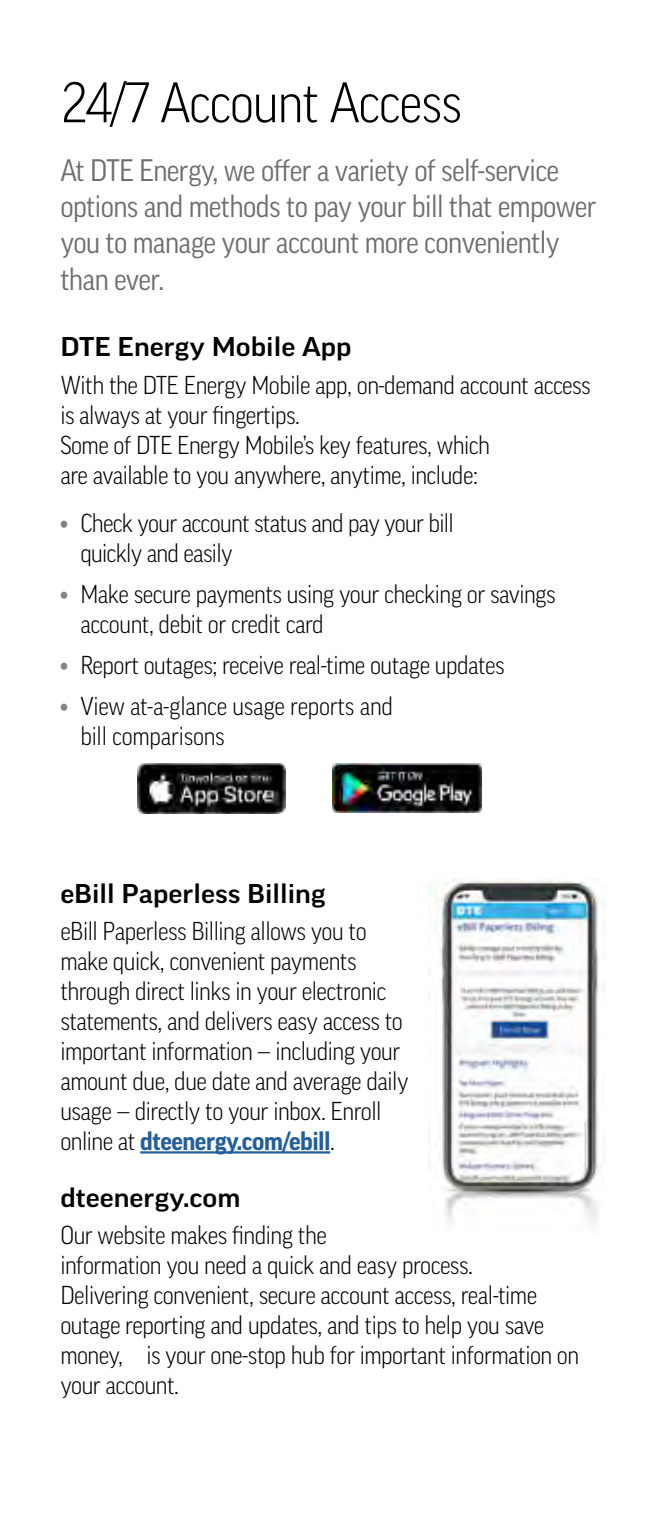
<style>
.page{position:relative;width:661px;height:1530px;background:#fff}
.page>*{position:absolute;margin:0;border:0;box-sizing:border-box;transform-origin:0 0}
.t1{font:300 55px "Good Pro Narr";letter-spacing:-.02em;color:#000}
.t2{font:30px/36.2px "Good Pro Narr";letter-spacing:-.02em;color:#6d6e71}
.t3{font:500 expanded 26.25px "Good Pro";color:#000}
.t4{font:300 25px/30px "Good Pro Narr";letter-spacing:-.02em;color:#000}
.t5{font:700 25px "Good Pro";letter-spacing:-.02em;color:#215e9e}
.s1{font-family:"Good Pro";font-weight:700;color:#808285}
.s2{font-family:"Good Pro Narr";font-weight:300;color:#000}
</style>
<div class="page">
<hr style="left:140px;top:1151px;width:190px;height:3px;background:#215e9e">
<img style="left:428px;top:879px;width:177px;height:345px">
<img style="left:137px;top:764px;width:148px;height:49px">
<img style="left:333px;top:764px;width:148px;height:49px">
<h1 class="t1" style="left:60px;top:71px;width:403px">24/7 Account Access</h1>
<p class="t2" style="left:60px;top:152px;width:537px">At DTE Energy, we offer a variety of self-service options and methods to pay your bill that empower you to manage your account more conveniently than ever.</p>
<p class="t3" style="left:60px;top:332px;width:293px">DTE Energy Mobile App</p>
<p class="t4" style="left:60px;top:370px;width:532px">With the DTE Energy Mobile app, on-demand account access is always at your fingertips.<br>Some of DTE Energy Mobile’s key features, which<br>are available to you anywhere, anytime, include:</p>
<p class="t4" style="left:80px;top:508px;width:375px;text-indent:-20px"><span class="s1">•</span> Check your account status and pay your bill quickly and easily</p>
<p class="t4" style="left:80px;top:579px;width:477px;text-indent:-20px"><span class="s1">•</span> Make secure payments using your checking or savings account, debit or credit card</p>
<p class="t4" style="left:60px;top:650px;width:446px"><span class="s1">•</span> Report outages; receive real-time outage updates</p>
<p class="t4" style="left:80px;top:691px;width:314px;text-indent:-20px"><span class="s1">•</span> View at-a-glance usage reports and bill comparisons</p>
<p class="t3" style="left:60px;top:878px;width:267px">eBill Paperless Billing</p>
<p class="t4" style="left:60px;top:916px;width:350px">eBill Paperless Billing allows you to make quick, convenient payments through direct links in your electronic statements, and delivers easy access to important information — including your amount due, due date and average daily usage — directly to your inbox. Enroll</p>
<p class="t5" style="left:60px;top:1127px;width:276px"><span class="s2">online at</span> dteenergy.com/ebill<span class="s2">.</span></p>
<p class="t3" style="left:60px;top:1182px;width:181px">dteenergy.com</p>
<p class="t4" style="left:60px;top:1220px;width:520px">Our website makes finding the<br>information you need a quick and easy process.<br>Delivering convenient, secure account access, real-time outage reporting and updates, and tips to help you save money, is your one-stop hub for important information on your account.</p>
</div>
